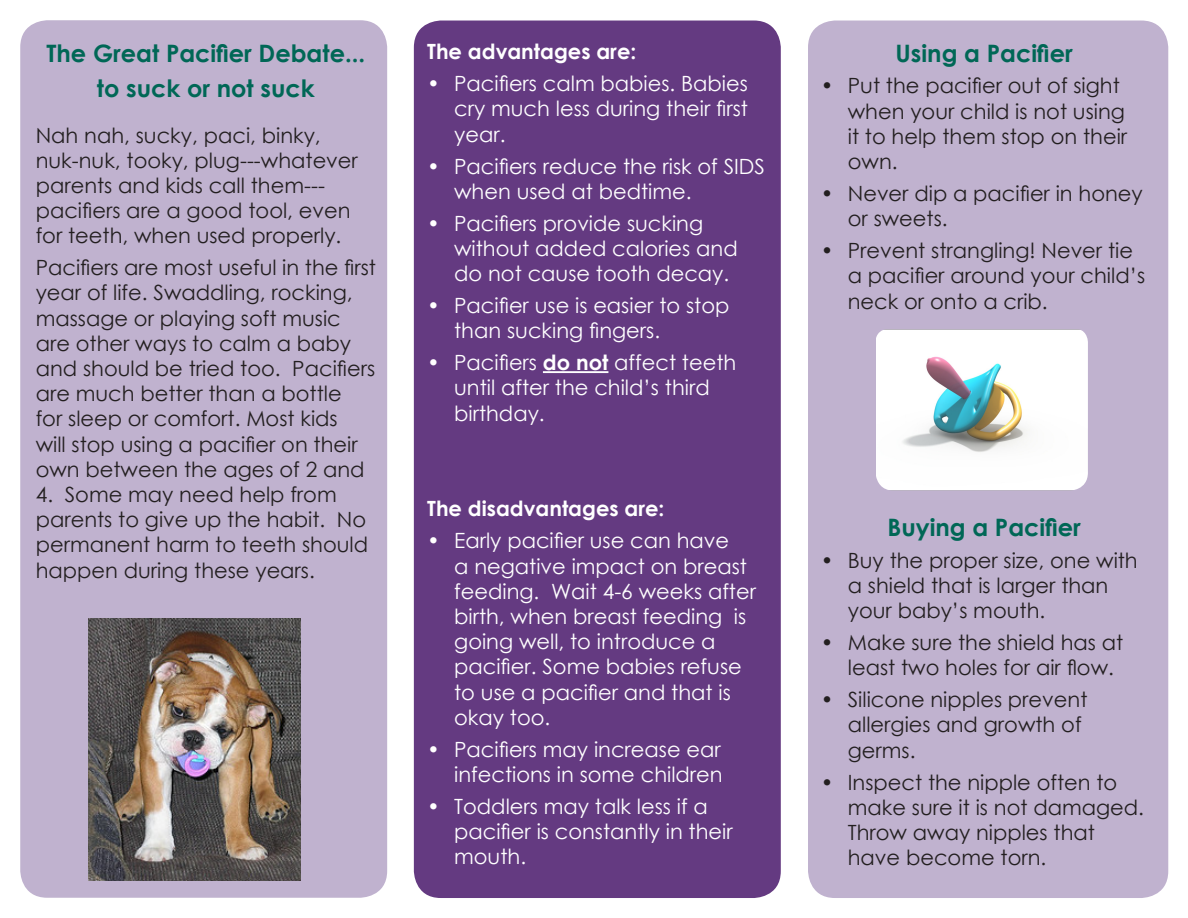
<style>
.page{position:relative;width:1188px;height:918px;background:#fff}
.page>*{position:absolute;margin:0;border:0;box-sizing:border-box;transform-origin:0 0}
.large_body{font:700 24px "Century Gothic";color:#006756}
.large_body-2{font:21px/25.2px "Century Gothic";color:#231f20}
.t1{font:21px/25.2px "Century Gothic";color:#fff}
.large_body-3{font:700 21px "Century Gothic";color:#fff}
.s1{font-weight:700}
</style>
<div class="page">
<div style="left:414px;top:21px;width:367px;height:877px;background:#643a81;border-radius:27px"></div>
<div style="left:808px;top:21px;width:360px;height:877px;background:#c0b2cf;border-radius:27px"></div>
<div style="left:20px;top:20px;width:367px;height:878px;background:#c0b2cf;border-radius:27px"></div>
<img style="left:89px;top:619px;width:212px;height:262px">
<img style="left:876px;top:329px;width:212px;height:162px">
<hr style="left:543px;top:371px;width:65px;height:2px;background:#fff">
<p class="large_body" style="left:46px;top:35px;width:320px">The Great Pacifier Debate...</p>
<p class="large_body" style="left:97px;top:70px;width:219px">to suck or not suck</p>
<p class="large_body-2" style="left:36px;top:122px;width:324px">Nah nah, sucky, paci, binky, nuk-nuk, tooky, plug---whatever parents and kids call them--- pacifiers are a good tool, even for teeth, when used properly.</p>
<p class="large_body-2" style="left:36px;top:255px;width:342px">Pacifiers are most useful in the first year of life. Swaddling, rocking, massage or playing soft music are other ways to calm a baby and should be tried too. Pacifiers are much better than a bottle<br>for sleep or comfort. Most kids<br>will stop using a pacifier on their own between the ages of 2 and</p>
<p class="large_body-2" style="left:36px;top:482px;width:334px">4. Some may need help from parents to give up the habit. No permanent harm to teeth should happen during these years.</p>
<p class="large_body-3" style="left:427px;top:36px;width:211px">The advantages are:</p>
<p class="t1" style="left:454px;top:71px;width:295px;text-align:justify;text-indent:-27px">• Pacifiers calm babies. Babies cry much less during their first year.</p>
<p class="t1" style="left:454px;top:153px;width:312px;text-indent:-27px">• Pacifiers reduce the risk of SIDS when used at bedtime.</p>
<p class="t1" style="left:454px;top:210px;width:285px;text-indent:-27px">• Pacifiers provide sucking without added calories and do not cause tooth decay.</p>
<p class="t1" style="left:454px;top:293px;width:277px;text-indent:-27px">• Pacifier use is easier to stop than sucking fingers.</p>
<p class="t1" style="left:454px;top:350px;width:284px;text-indent:-27px">• Pacifiers <span class="s1">do not</span> affect teeth until after the child’s third birthday.</p>
<p class="large_body-3" style="left:427px;top:493px;width:239px">The disadvantages are:</p>
<p class="t1" style="left:454px;top:528px;width:303px;text-indent:-27px">• Early pacifier use can have<br>a negative impact on breast feeding. Wait 4-6 weeks after birth, when breast feeding is going well, to introduce a pacifier. Some babies refuse to use a pacifier and that is okay too.</p>
<p class="t1" style="left:427px;top:736px;width:297px;text-align:right">• Pacifiers may increase ear infections in some children</p>
<p class="t1" style="left:454px;top:793px;width:280px;text-indent:-27px">• Toddlers may talk less if a pacifier is constantly in their mouth.</p>
<p class="large_body" style="left:896px;top:35px;width:179px">Using a Pacifier</p>
<p class="large_body-2" style="left:848px;top:73px;width:281px;text-indent:-27px">• Put the pacifier out of sight when your child is not using it to help them stop on their own.</p>
<p class="large_body-2" style="left:848px;top:180px;width:297px;text-indent:-27px">• Never dip a pacifier in honey or sweets.</p>
<p class="large_body-2" style="left:848px;top:238px;width:299px;text-indent:-27px">• Prevent strangling! Never tie a pacifier around your child’s neck or onto a crib.</p>
<p class="large_body" style="left:887px;top:509px;width:195px">Buying a Pacifier</p>
<p class="large_body-2" style="left:848px;top:547px;width:291px;text-indent:-27px">• Buy the proper size, one with a shield that is larger than your baby’s mouth.</p>
<p class="large_body-2" style="left:848px;top:630px;width:277px;text-indent:-27px">• Make sure the shield has at least two holes for air flow.</p>
<p class="large_body-2" style="left:848px;top:687px;width:241px;text-indent:-27px">• Silicone nipples prevent allergies and growth of germs.</p>
<p class="large_body-2" style="left:848px;top:769px;width:298px;text-indent:-27px">• Inspect the nipple often to make sure it is not damaged.<br>Throw away nipples that have become torn.</p>
</div>
